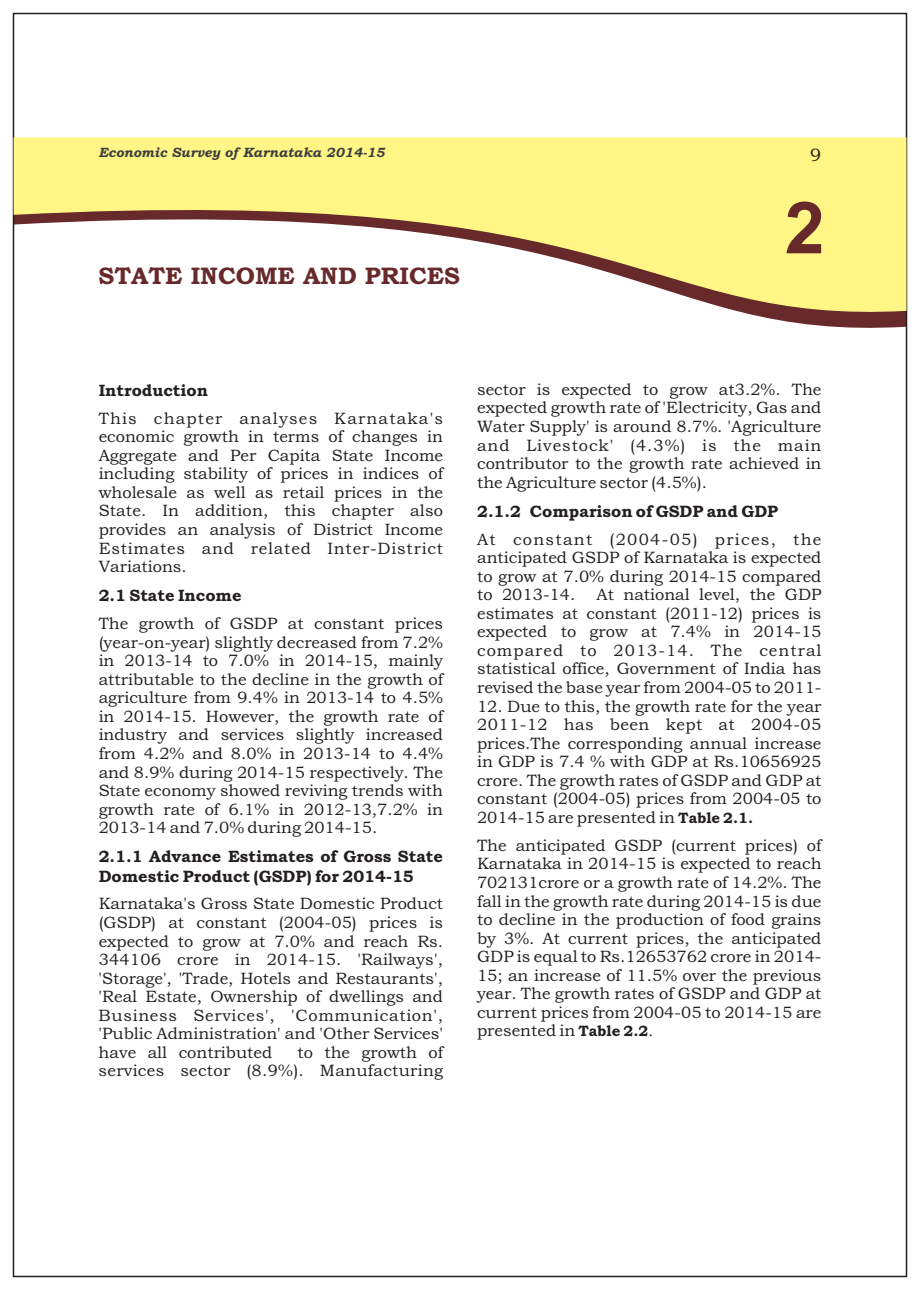
<style>
.page{position:relative;width:920px;height:1290px;background:#fff}
.page>*{position:absolute;margin:0;border:0;box-sizing:border-box;transform-origin:0 0}
.t1{font:700 72px "Arial";color:#68292a}
.t2{font:24px "Bookman Old Style";color:#68292a}
.t3{font:18px "Bookman Old Style";color:#231f20}
.t4{font:16.5px/18.6px "Bookman Old Style";color:#231f20;text-align:justify}
.t5{font:16.5px/27.9px "Bookman Old Style";letter-spacing:.08em;color:#231f20}
.t6{font:16.5px/27.9px "Bookman Old Style";letter-spacing:.07em;color:#231f20}
.t7{font:italic 13.5px "Bookman Old Style";color:#3e3e3f}
.s1{font-size:15px}
</style>
<div class="page">
<svg style="left:14px;top:137px;width:892px;height:188px;fill:#fff685"></svg>
<p class="t7" style="left:99px;top:148px;width:288px">Economic Survey of Karnataka 2014-15</p>
<p class="t3" style="left:810px;top:149px;width:13px">9</p>
<h2 class="t2" style="left:99px;top:266px;width:363px">STATE INCOME AND PRICES</h2>
<h1 class="t1" style="left:785px;top:201px;width:42px">2</h1>
<p class="t6" style="left:99px;top:378px;width:346px">Introduction<br>This chapter analyses Karnataka's</p>
<p class="t4" style="left:99px;top:429px;width:346px">economic growth in terms of changes in Aggregate and Per Capita State Income including stability of prices in indices of wholesale as well as retail prices in the State. In addition, this chapter also provides an analysis of District Income Estimates and related Inter-District Variations.</p>
<p class="t4" style="left:99px;top:583px;width:346px;line-height:27.9px">2.1 State Income<br>The growth of GSDP at constant prices</p>
<p class="t4" style="left:99px;top:634px;width:346px">(year-on-year) slightly decreased from 7.2% in 2013-14 to 7.0% in 2014-15, mainly attributable to the decline in the growth of agriculture from 9.4% in 2013-14 to 4.5% in 2014-15. However, the growth rate of industry and services slightly increased from 4.2% and 8.0% in 2013-14 to 4.4% and 8.9% during 2014-15 respectively. The State economy showed reviving trends with growth rate of 6.1% in 2012-13,7.2% in 2013-14 and 7.0% during 2014-15.</p>
<p class="t4" style="left:99px;top:848px;width:346px;line-height:19.4px">2.1.1 Advance Estimates of Gross State<br>Domestic Product (GSDP) for 2014-15</p>
<p class="t4" style="left:99px;top:896px;width:346px">Karnataka's Gross State Domestic Product (GSDP) at constant (2004-05) prices is expected to grow at 7.0% and reach Rs.<br>344106 crore in 2014-15. 'Railways', 'Storage', 'Trade, Hotels and Restaurants', 'Real Estate, Ownership of dwellings and Business Services', 'Communication', 'Public Administration' and 'Other Services' have all contributed</p>
<p class="t4" style="left:99px;top:1044px;width:346px;text-align:right">to the growth of<br>services sector (8.9%). Manufacturing</p>
<p class="t4" style="left:477px;top:381px;width:346px">sector is expected to grow at3.2%. The expected growth rate of 'Electricity, Gas and Water Supply' is around 8.7%. 'Agriculture and Livestock' (4.3%) is the main contributor to the growth rate achieved in the Agriculture sector (4.5%).</p>
<p class="t5" style="left:477px;top:499px;width:346px">2.1.2 Comparison of GSDP and GDP<br>At constant (2004-05) prices, the</p>
<p class="t4" style="left:477px;top:550px;width:346px">anticipated GSDP of Karnataka is expected to grow at 7.0% during 2014-15 compared to 2013-14.</p>
<p class="t4" style="left:477px;top:587px;width:346px;text-indent:119px">At national level, the GDP estimates at constant (2011-12) prices is expected to grow at 7.4% in 2014-15 compared to 2013-14. The central statistical office, Government of India has revised the base year from 2004-05 to 2011-</p>
<p class="t4" style="left:477px;top:698px;width:346px">12. Due to this, the growth rate for the year 2011-12 has been kept at 2004-05 prices.The corresponding annual increase in GDP is 7.4 % with GDP at Rs.10656925 crore. The growth rates of GSDP and GDP at constant (2004-05) prices from 2004-05 to 2014-15 are presented in <span class="s1">Table 2.1.</span></p>
<p class="t4" style="left:477px;top:837px;width:346px">The anticipated GSDP (current prices) of Karnataka in 2014-15 is expected to reach 702131crore or a growth rate of 14.2%. The fall in the growth rate during 2014-15 is due to decline in the production of food grains by 3%. At current prices, the anticipated GDP is equal to Rs.12653762 crore in 2014- 15; an increase of 11.5% over the previous year. The growth rates of GSDP and GDP at current prices from 2004-05 to 2014-15 are presented in <span class="s1">Table 2.2.</span></p>
</div>
